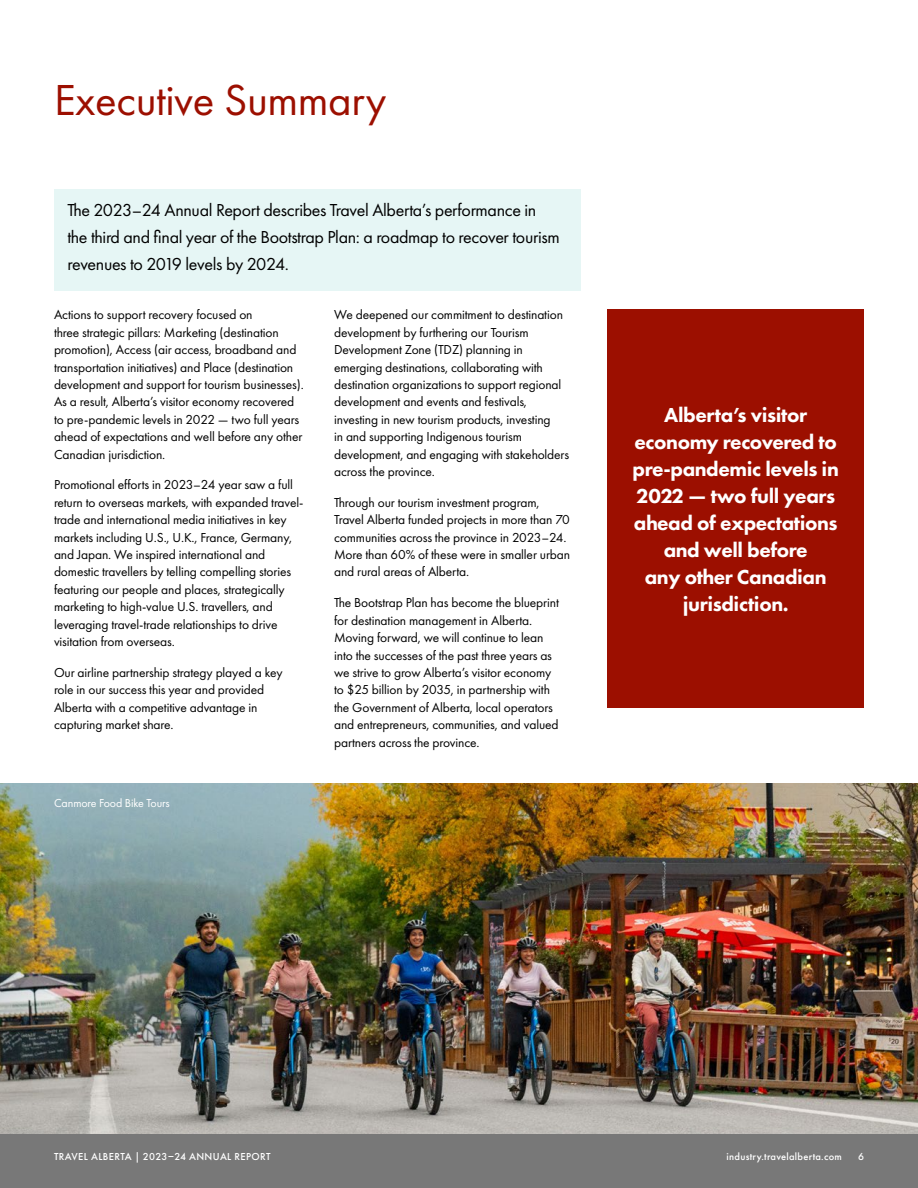
<style>
.page{position:relative;width:918px;height:1188px;background:#fff}
.page>*{position:absolute;margin:0;border:0;box-sizing:border-box;transform-origin:0 0}
.t1{font:45px "Futura PT";letter-spacing:-.01em;color:#9c0f00}
.t2{font:800 21px/27px "Futura PT";letter-spacing:-.02em;color:#fff;text-align:center}
.t3{font:18px/27px "Futura PT";letter-spacing:-.02em;color:#000}
.t4{font:13.5px/17.4px "Futura PT";letter-spacing:-.01em;color:#000}
.t5{font:12px "Futura PT";letter-spacing:-.01em;color:#fff}
.t6{font:500 10.5px "Futura PT";letter-spacing:.025em;color:#fff}
</style>
<div class="page">
<div style="left:0;top:1134px;width:918px;height:54px;background:#787878"></div>
<div style="left:608px;top:309px;width:256px;height:398px;background:#9c0f00"></div>
<div style="left:54px;top:189px;width:526px;height:101px;background:#e6f6f5"></div>
<img style="left:0;top:783px;width:918px;height:351px">
<h1 class="t1" style="left:54px;top:74px;width:334px">Executive Summary</h1>
<h3 class="t3" style="left:68px;top:197px;width:494px">The 2023–24 Annual Report describes Travel Alberta’s performance in the third and final year of the Bootstrap Plan: a roadmap to recover tourism revenues to 2019 levels by 2024.</h3>
<p class="t4" style="left:54px;top:306px;width:250px">Actions to support recovery focused on<br>three strategic pillars: Marketing (destination promotion), Access (air access, broadband and transportation initiatives) and Place (destination development and support for tourism businesses).<br>As a result, Alberta’s visitor economy recovered to pre-pandemic levels in 2022 — two full years ahead of expectations and well before any other Canadian jurisdiction.</p>
<p class="t4" style="left:54px;top:476px;width:251px">Promotional efforts in 2023–24 year saw a full return to overseas markets, with expanded travel&shy;trade and international media initiatives in key markets including U.S., U.K., France, Germany, and Japan. We inspired international and domestic travellers by telling compelling stories featuring our people and places, strategically marketing to high-value U.S. travellers, and leveraging travel-trade relationships to drive visitation from overseas.</p>
<p class="t4" style="left:54px;top:664px;width:230px">Our airline partnership strategy played a key role in our success this year and provided Alberta with a competitive advantage in capturing market share.</p>
<p class="t5" style="left:54px;top:796px;width:117px">Canmore Food Bike Tours</p>
<p class="t4" style="left:334px;top:306px;width:236px">We deepened our commitment to destination development by furthering our Tourism Development Zone (TDZ) planning in emerging destinations, collaborating with destination organizations to support regional development and events and festivals, investing in new tourism products, investing<br>in and supporting Indigenous tourism development, and engaging with stakeholders across the province.</p>
<p class="t4" style="left:334px;top:494px;width:238px">Through our tourism investment program, Travel Alberta funded projects in more than 70 communities across the province in 2023–24.<br>More than 60% of these were in smaller urban and rural areas of Alberta.</p>
<p class="t4" style="left:334px;top:594px;width:226px">The Bootstrap Plan has become the blueprint for destination management in Alberta.<br>Moving forward, we will continue to lean into the successes of the past three years as we strive to grow Alberta’s visitor economy to $25 billion by 2035, in partnership with the Government of Alberta, local operators and entrepreneurs, communities, and valued partners across the province.</p>
<h2 class="t2" style="left:633px;top:401px;width:208px">Alberta’s visitor economy recovered to pre-pandemic levels in<br>2022 — two full years ahead of expectations and well before<br>any other Canadian jurisdiction.</h2>
<p class="t6" style="left:54px;top:1150px;width:218px">TRAVEL ALBERTA | 2023–24 ANNUAL REPORT</p>
<p class="t6" style="left:727px;top:1150px;width:117px">industry.travelalberta.com</p>
<p class="t6" style="left:858px;top:1150px;width:7px">6</p>
</div>
